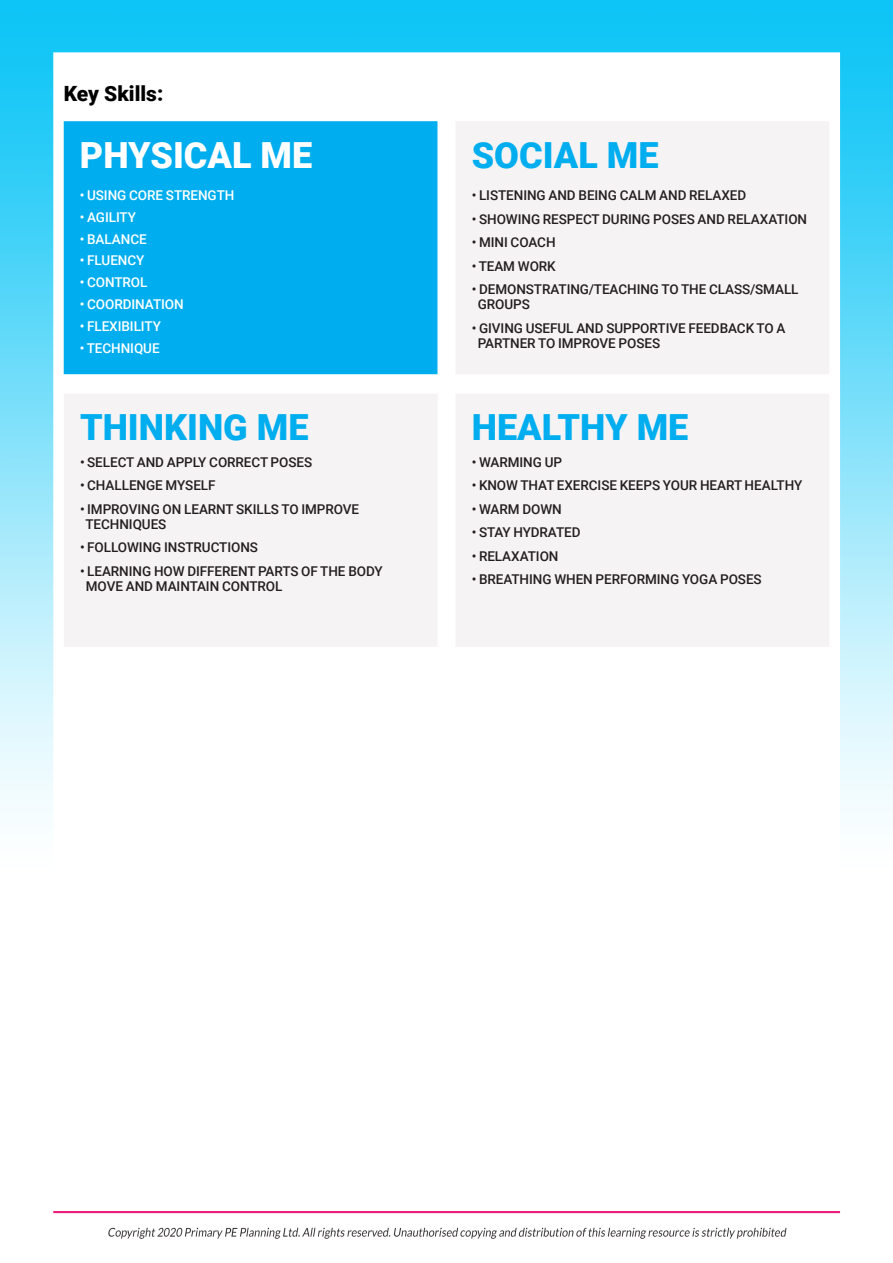
<style>
.page{position:relative;width:893px;height:1263px;background:#fff}
.page>*{position:absolute;margin:0;border:0;box-sizing:border-box;transform-origin:0 0}
.t1{font:900 36px "Roboto";color:#00aeef}
.t2{font:900 36px "Roboto";color:#fff}
.t3{font:900 21px "Roboto";color:#000}
.t4{font:500 13.5px/15px "Roboto";letter-spacing:-.005em;color:#231f20}
.t5{font:500 13.5px "Roboto";letter-spacing:-.005em;color:#fff}
</style>
<div class="page">
<img style="left:0;top:0;width:893px;height:1239px">
<div style="left:64px;top:394px;width:374px;height:253px;background:#f6f3f4"></div>
<div style="left:456px;top:394px;width:373px;height:253px;background:#f6f3f4"></div>
<div style="left:64px;top:121px;width:373px;height:253px;background:#00aeef"></div>
<div style="left:455px;top:121px;width:374px;height:253px;background:#f6f3f4"></div>
<p class="t3" style="left:64px;top:79px;width:101px">Key Skills:</p>
<p class="t2" style="left:80px;top:130px;width:234px">PHYSICAL ME</p>
<p class="t1" style="left:472px;top:130px;width:188px">SOCIAL ME</p>
<p class="t4" style="left:472px;top:187px;width:276px">• LISTENING AND BEING CALM AND RELAXED</p>
<p class="t4" style="left:472px;top:211px;width:337px">• SHOWING RESPECT DURING POSES AND RELAXATION</p>
<p class="t4" style="left:472px;top:234px;width:85px">• MINI COACH</p>
<p class="t4" style="left:472px;top:258px;width:85px">• TEAM WORK</p>
<p class="t4" style="left:478px;top:281px;width:322px;text-indent:-6px">• DEMONSTRATING/TEACHING TO THE CLASS/SMALL<br>GROUPS</p>
<p class="t4" style="left:478px;top:320px;width:309px;text-indent:-6px">• GIVING USEFUL AND SUPPORTIVE FEEDBACK TO A<br>PARTNER TO IMPROVE POSES</p>
<p class="t5" style="left:80px;top:186px;width:156px">• USING CORE STRENGTH</p>
<p class="t5" style="left:80px;top:208px;width:58px">• AGILITY</p>
<p class="t5" style="left:80px;top:229px;width:68px">• BALANCE</p>
<p class="t5" style="left:80px;top:251px;width:66px">• FLUENCY</p>
<p class="t5" style="left:80px;top:273px;width:69px">• CONTROL</p>
<p class="t5" style="left:80px;top:295px;width:105px">• COORDINATION</p>
<p class="t5" style="left:80px;top:317px;width:83px">• FLEXIBILITY</p>
<p class="t5" style="left:80px;top:338px;width:81px">• TECHNIQUE</p>
<p class="t1" style="left:80px;top:402px;width:230px">THINKING ME</p>
<p class="t1" style="left:472px;top:402px;width:218px">HEALTHY ME</p>
<p class="t4" style="left:80px;top:454px;width:234px">• SELECT AND APPLY CORRECT POSES</p>
<p class="t4" style="left:80px;top:477px;width:137px">• CHALLENGE MYSELF</p>
<p class="t4" style="left:85px;top:501px;width:275px;text-indent:-5px">• IMPROVING ON LEARNT SKILLS TO IMPROVE<br>TECHNIQUES</p>
<p class="t4" style="left:80px;top:539px;width:180px">• FOLLOWING INSTRUCTIONS</p>
<p class="t4" style="left:86px;top:563px;width:298px;text-indent:-6px">• LEARNING HOW DIFFERENT PARTS OF THE BODY<br>MOVE AND MAINTAIN CONTROL</p>
<p class="t4" style="left:472px;top:454px;width:92px">• WARMING UP</p>
<p class="t4" style="left:472px;top:477px;width:332px">• KNOW THAT EXERCISE KEEPS YOUR HEART HEALTHY</p>
<p class="t4" style="left:472px;top:501px;width:92px">• WARM DOWN</p>
<p class="t4" style="left:472px;top:524px;width:110px">• STAY HYDRATED</p>
<p class="t4" style="left:472px;top:548px;width:88px">• RELAXATION</p>
<p class="t4" style="left:472px;top:571px;width:291px">• BREATHING WHEN PERFORMING YOGA POSES</p>
</div>
